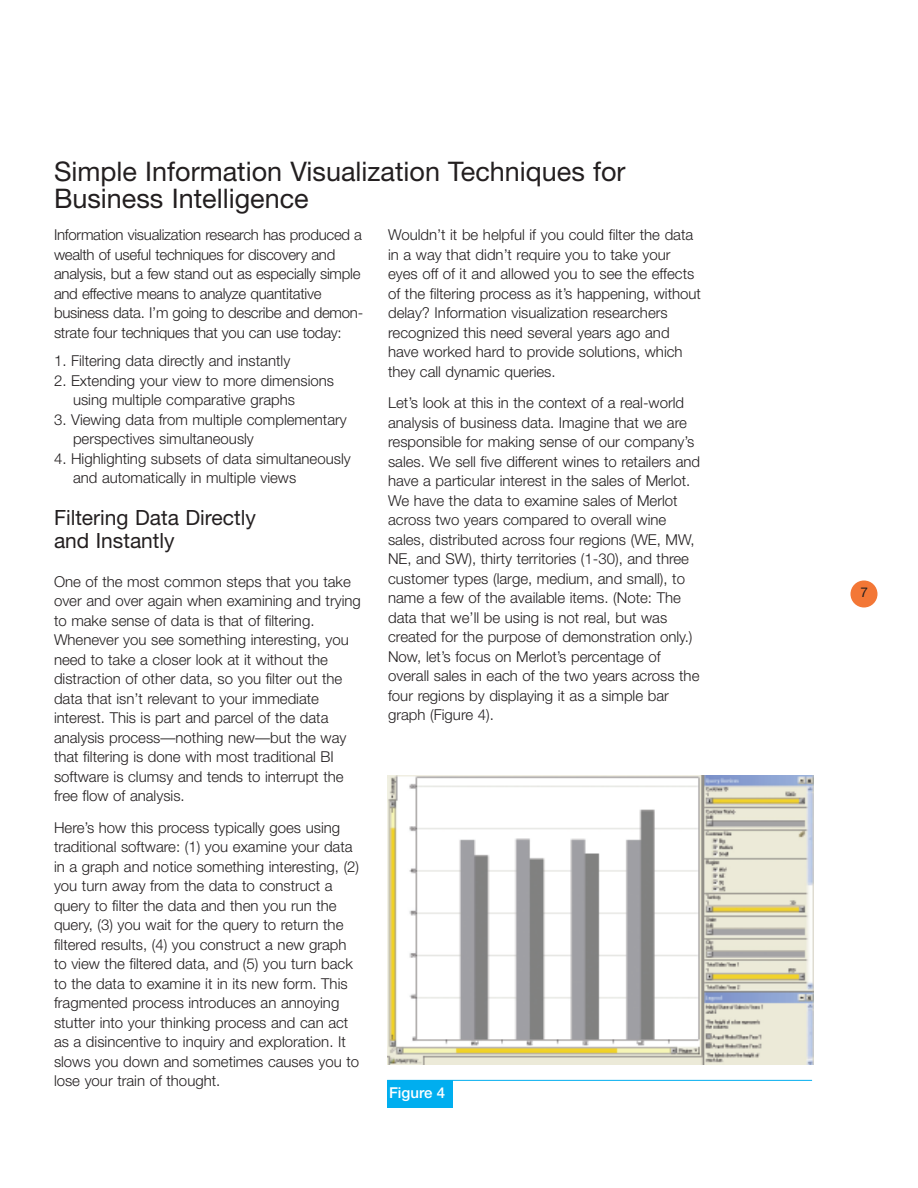
<style>
.page{position:relative;width:918px;height:1188px;background:#fff}
.page>*{position:absolute;margin:0;border:0;box-sizing:border-box;transform-origin:0 0}
.t1{font:27px/27px "Helvetica Neue";color:#231f20}
.t2{font:21px/22.5px "Helvetica Neue";color:#231f20}
.t3{font:300 15px/19.5px "Helvetica Neue";color:#231f20}
.t4{font:500 15px "Helvetica Neue";color:#fff}
.t5{font:13.5px "Helvetica Neue";color:#231f20}
</style>
<div class="page">
<div style="left:850px;top:580px;width:28px;height:28px;background:#f37736;border-radius:50%"></div>
<img style="left:387px;top:776px;width:426px;height:288px">
<div style="left:387px;top:1080px;width:66px;height:28px;background:#00aeef"></div>
<hr style="left:387px;top:1080px;width:425px;height:1px;background:#00aeef">
<h1 class="t1" style="left:54px;top:161px;width:573px">Simple Information Visualization Techniques for<br>Business Intelligence</h1>
<p class="t3" style="left:54px;top:227px;width:311px">Information visualization research has produced a wealth of useful techniques for discovery and analysis, but a few stand out as especially simple and effective means to analyze quantitative business data. I’m going to describe and demon&shy;strate four techniques that you can use today:</p>
<p class="t3" style="left:54px;top:353px;width:238px">1. Filtering data directly and instantly</p>
<p class="t3" style="left:73px;top:372px;width:263px;text-indent:-19px">2. Extending your view to more dimensions using multiple comparative graphs</p>
<p class="t3" style="left:73px;top:411px;width:275px;text-indent:-19px">3. Viewing data from multiple complementary perspectives simultaneously</p>
<p class="t3" style="left:73px;top:450px;width:279px;text-indent:-19px">4. Highlighting subsets of data simultaneously and automatically in multiple views</p>
<h2 class="t2" style="left:54px;top:509px;width:203px">Filtering Data Directly and Instantly</h2>
<p class="t3" style="left:54px;top:573px;width:308px">One of the most common steps that you take over and over again when examining and trying to make sense of data is that of filtering.<br>Whenever you see something interesting, you need to take a closer look at it without the distraction of other data, so you filter out the data that isn’t relevant to your immediate interest. This is part and parcel of the data analysis process—nothing new—but the way that filtering is done with most traditional BI software is clumsy and tends to interrupt the free flow of analysis.</p>
<p class="t3" style="left:54px;top:819px;width:307px">Here’s how this process typically goes using traditional software: (1) you examine your data in a graph and notice something interesting, (2) you turn away from the data to construct a query to filter the data and then you run the query, (3) you wait for the query to return the filtered results, (4) you construct a new graph to view the filtered data, and (5) you turn back to the data to examine it in its new form. This fragmented process introduces an annoying stutter into your thinking process and can act as a disincentive to inquiry and exploration. It slows you down and sometimes causes you to lose your train of thought.</p>
<p class="t3" style="left:388px;top:227px;width:315px">Wouldn’t it be helpful if you could filter the data in a way that didn’t require you to take your eyes off of it and allowed you to see the effects of the filtering process as it’s happening, without delay? Information visualization researchers recognized this need several years ago and have worked hard to provide solutions, which they call dynamic queries.</p>
<p class="t3" style="left:388px;top:395px;width:314px">Let’s look at this in the context of a real-world analysis of business data. Imagine that we are responsible for making sense of our company’s sales. We sell five different wines to retailers and have a particular interest in the sales of Merlot.<br>We have the data to examine sales of Merlot across two years compared to overall wine sales, distributed across four regions (WE, MW, NE, and SW), thirty territories (1-30), and three customer types (large, medium, and small), to name a few of the available items. (Note: The data that we’ll be using is not real, but was created for the purpose of demonstration only.)<br>Now, let’s focus on Merlot’s percentage of overall sales in each of the two years across the four regions by displaying it as a simple bar graph (Figure 4).</p>
<p class="t4" style="left:389px;top:1087px;width:58px">Figure 4</p>
<p class="t5" style="left:860px;top:587px;width:9px">7</p>
</div>
